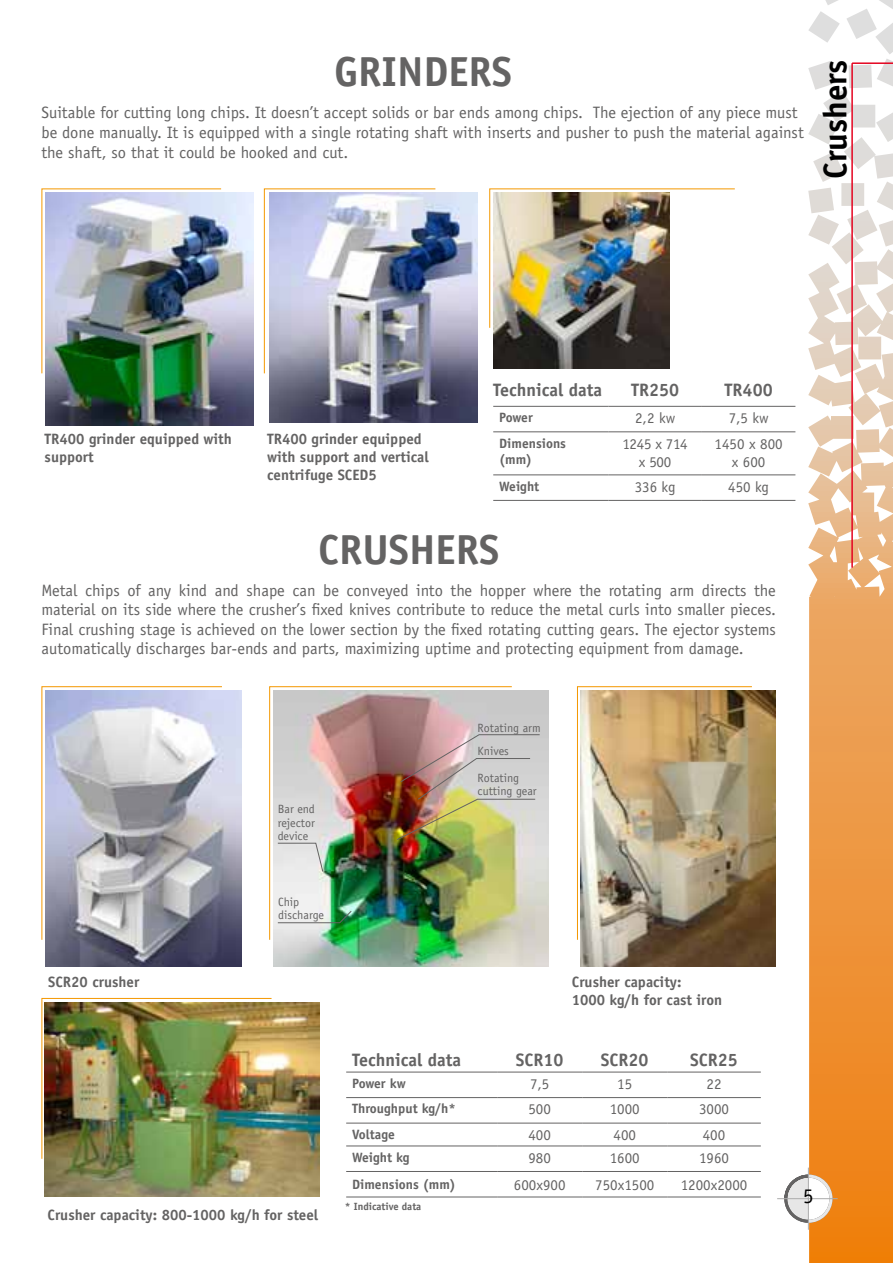
<style>
.page{position:relative;width:893px;height:1263px;background:#fff}
.page>*{position:absolute;margin:0;border:0;box-sizing:border-box;transform-origin:0 0}
.t1{font:700 42px "Officina Sans Std";color:#646363}
.t2{font:700 33px "Officina Sans Std";color:#000}
.t3{font:21px "Officina Sans Std";color:#000}
.t4{font:700 18px "Officina Sans Std";color:#646363}
.t5{font:16.5px/19.5px "Officina Sans Std";color:#646363}
.t6{font:700 15px/18px "Officina Sans Std";color:#646363}
.t7{font:15px/18px "Officina Sans Std";color:#646363;text-align:center}
.t8{font:15px/18px "Officina Sans Std";letter-spacing:-.02em;color:#646363;text-align:center}
.t9{font:700 13.5px/16.2px "Officina Sans Std";color:#646363}
.t10{font:12px/13.5px "Officina Sans Std";color:#646363}
.t11{font:700 10.5px "Officina Sans Std";color:#646363}
</style>
<div class="page">
<svg style="left:808px;top:0;width:85px;height:1263px"></svg>
<hr style="left:0;top:63px;width:1px;height:505px;background:#e40521">
<hr style="left:852px;top:62px;width:41px;height:2px;background:#e40521">
<hr style="left:851px;top:63px;width:2px;height:505px;background:#e40521">
<svg style="left:783px;top:1173px;width:51px;height:51px"></svg>
<hr style="left:777px;top:1198px;width:61px;height:1px;background:#acacac">
<hr style="left:808px;top:1167px;width:1px;height:63px;background:#acacac">
<svg style="left:41px;top:188px;width:181px;height:186px"></svg>
<svg style="left:41px;top:686px;width:181px;height:254px"></svg>
<svg style="left:41px;top:998px;width:231px;height:161px"></svg>
<svg style="left:577px;top:686px;width:175px;height:254px"></svg>
<svg style="left:264px;top:188px;width:172px;height:186px"></svg>
<svg style="left:489px;top:188px;width:246px;height:140px"></svg>
<img style="left:45px;top:1002px;width:275px;height:194px">
<img style="left:580px;top:690px;width:196px;height:277px">
<img style="left:46px;top:690px;width:195px;height:277px">
<img style="left:45px;top:192px;width:209px;height:233px">
<hr style="left:493px;top:406px;width:115px;height:1px;background:#646363">
<hr style="left:608px;top:406px;width:94px;height:1px;background:#646363">
<hr style="left:702px;top:406px;width:93px;height:1px;background:#646363">
<hr style="left:493px;top:432px;width:115px;height:1px;background:#646363">
<hr style="left:608px;top:432px;width:94px;height:1px;background:#646363">
<hr style="left:702px;top:432px;width:93px;height:1px;background:#646363">
<hr style="left:493px;top:475px;width:115px;height:1px;background:#646363">
<hr style="left:608px;top:475px;width:94px;height:1px;background:#646363">
<hr style="left:702px;top:475px;width:93px;height:1px;background:#646363">
<hr style="left:493px;top:500px;width:115px;height:1px;background:#646363">
<hr style="left:608px;top:500px;width:94px;height:1px;background:#646363">
<hr style="left:702px;top:500px;width:93px;height:1px;background:#646363">
<hr style="left:346px;top:1072px;width:151px;height:1px;background:#646363">
<hr style="left:497px;top:1072px;width:85px;height:1px;background:#646363">
<hr style="left:582px;top:1072px;width:85px;height:1px;background:#646363">
<hr style="left:667px;top:1072px;width:94px;height:1px;background:#646363">
<hr style="left:346px;top:1097px;width:151px;height:1px;background:#646363">
<hr style="left:497px;top:1097px;width:85px;height:1px;background:#646363">
<hr style="left:582px;top:1097px;width:85px;height:1px;background:#646363">
<hr style="left:667px;top:1097px;width:94px;height:1px;background:#646363">
<hr style="left:346px;top:1123px;width:151px;height:1px;background:#646363">
<hr style="left:497px;top:1123px;width:85px;height:1px;background:#646363">
<hr style="left:582px;top:1123px;width:85px;height:1px;background:#646363">
<hr style="left:667px;top:1123px;width:94px;height:1px;background:#646363">
<hr style="left:346px;top:1146px;width:151px;height:1px;background:#646363">
<hr style="left:497px;top:1146px;width:85px;height:1px;background:#646363">
<hr style="left:582px;top:1146px;width:85px;height:1px;background:#646363">
<hr style="left:667px;top:1146px;width:94px;height:1px;background:#646363">
<hr style="left:346px;top:1171px;width:151px;height:1px;background:#646363">
<hr style="left:497px;top:1171px;width:85px;height:1px;background:#646363">
<hr style="left:582px;top:1171px;width:85px;height:1px;background:#646363">
<hr style="left:667px;top:1171px;width:94px;height:1px;background:#646363">
<hr style="left:346px;top:1197px;width:151px;height:1px;background:#646363">
<hr style="left:497px;top:1197px;width:85px;height:1px;background:#646363">
<hr style="left:582px;top:1197px;width:85px;height:1px;background:#646363">
<hr style="left:667px;top:1197px;width:94px;height:1px;background:#646363">
<svg style="left:269px;top:686px;width:243px;height:254px"></svg>
<img style="left:274px;top:690px;width:274px;height:277px">
<img style="left:396px;top:734px;width:144px;height:107px">
<svg style="left:277px;top:842px;width:47px;height:30px"></svg>
<svg style="left:277px;top:910px;width:75px;height:13px"></svg>
<img style="left:493px;top:193px;width:177px;height:175px">
<img style="left:269px;top:193px;width:209px;height:229px">
<h1 class="t1" style="left:334px;top:45px;width:70px">Grinde</h1>
<h1 class="t1" style="left:469px;top:45px;width:45px">rS</h1>
<p class="t5" style="left:41px;top:103px;width:764px">Suitable for cutting long chips. It doesn’t accept solids or bar ends among chips. The ejection of any piece must be done manually. It is equipped with a single rotating shaft with inserts and pusher to push the material against the shaft, so that it could be hooked and cut.</p>
<h2 class="t2" style="left:815px;top:179px;width:121px;rotate:-90deg">Crushers</h2>
<p class="t6" style="left:45px;top:430px;width:189px">TR400 grinder equipped with support</p>
<p class="t6" style="left:267px;top:430px;width:163px">TR400 grinder equipped with support and vertical centrifuge SCED5</p>
<p class="t4" style="left:493px;top:378px;width:110px">Technical data</p>
<p class="t4" style="left:631px;top:378px;width:50px">TR250</p>
<p class="t4" style="left:725px;top:378px;width:50px">TR400</p>
<p class="t9" style="left:499px;top:409px;width:35px">Power</p>
<p class="t7" style="left:635px;top:409px;width:41px">2,2 kw</p>
<p class="t7" style="left:729px;top:409px;width:41px">7,5 kw</p>
<p class="t9" style="left:499px;top:435px;width:68px">Dimensions (mm)</p>
<p class="t8" style="left:622px;top:435px;width:67px">1245 x 714 x 500</p>
<p class="t7" style="left:715px;top:435px;width:70px">1450 x 800 x 600</p>
<p class="t9" style="left:499px;top:478px;width:42px">Weight</p>
<p class="t7" style="left:635px;top:478px;width:42px">336 kg</p>
<p class="t7" style="left:728px;top:478px;width:42px">450 kg</p>
<h1 class="t1" style="left:318px;top:523px;width:180px">Crushers</h1>
<p class="t5" style="left:41px;top:580px;width:736px;text-align:justify">Metal chips of any kind and shape can be conveyed into the hopper where the rotating arm directs the material on its side where the crusher’s fixed knives contribute to reduce the metal curls into smaller pieces.<br>Final crushing stage is achieved on the lower section by the fixed rotating cutting gears. The ejector systems automatically discharges bar-ends and parts, maximizing uptime and protecting equipment from damage.</p>
<p class="t10" style="left:278px;top:802px;width:39px;text-align:justify">Bar end rejector device</p>
<p class="t10" style="left:478px;top:716px;width:65px;line-height:23.4px">Rotating arm<br>Knives</p>
<p class="t10" style="left:478px;top:771px;width:61px">Rotating cutting gear</p>
<p class="t6" style="left:48px;top:973px;width:93px">SCR20 crusher</p>
<p class="t10" style="left:278px;top:895px;width:47px">Chip discharge</p>
<p class="t6" style="left:48px;top:1206px;width:272px">Crusher capacity: 800-1000 kg/h for steel</p>
<p class="t6" style="left:572px;top:973px;width:152px">Crusher capacity:<br>1000 kg/h for cast iron</p>
<p class="t4" style="left:352px;top:1048px;width:110px">Technical data</p>
<p class="t4" style="left:516px;top:1048px;width:49px">SCR10</p>
<p class="t4" style="left:601px;top:1048px;width:49px">SCR20</p>
<p class="t4" style="left:690px;top:1048px;width:49px">SCR25</p>
<p class="t9" style="left:352px;top:1075px;width:55px">Power kw</p>
<p class="t7" style="left:530px;top:1075px;width:21px">7,5</p>
<p class="t7" style="left:617px;top:1075px;width:16px">15</p>
<p class="t7" style="left:707px;top:1075px;width:16px">22</p>
<p class="t9" style="left:352px;top:1100px;width:105px">Throughput kg/h*</p>
<p class="t7" style="left:528px;top:1100px;width:24px">500</p>
<p class="t7" style="left:610px;top:1100px;width:31px">1000</p>
<p class="t7" style="left:699px;top:1100px;width:31px">3000</p>
<p class="t9" style="left:352px;top:1126px;width:44px">Voltage</p>
<p class="t7" style="left:528px;top:1126px;width:24px">400</p>
<p class="t7" style="left:613px;top:1126px;width:24px">400</p>
<p class="t7" style="left:703px;top:1126px;width:24px">400</p>
<p class="t9" style="left:352px;top:1149px;width:59px">Weight kg</p>
<p class="t7" style="left:528px;top:1149px;width:24px">980</p>
<p class="t7" style="left:610px;top:1149px;width:31px">1600</p>
<p class="t7" style="left:699px;top:1149px;width:31px">1960</p>
<p class="t9" style="left:352px;top:1176px;width:105px">Dimensions (mm)</p>
<p class="t7" style="left:514px;top:1175px;width:53px">600x900</p>
<p class="t7" style="left:595px;top:1175px;width:61px">750x1500</p>
<p class="t7" style="left:681px;top:1175px;width:68px">1200x2000</p>
<p class="t11" style="left:345px;top:1200px;width:78px">* Indicative data</p>
<p class="t3" style="left:803px;top:1184px;width:12px">5</p>
</div>
